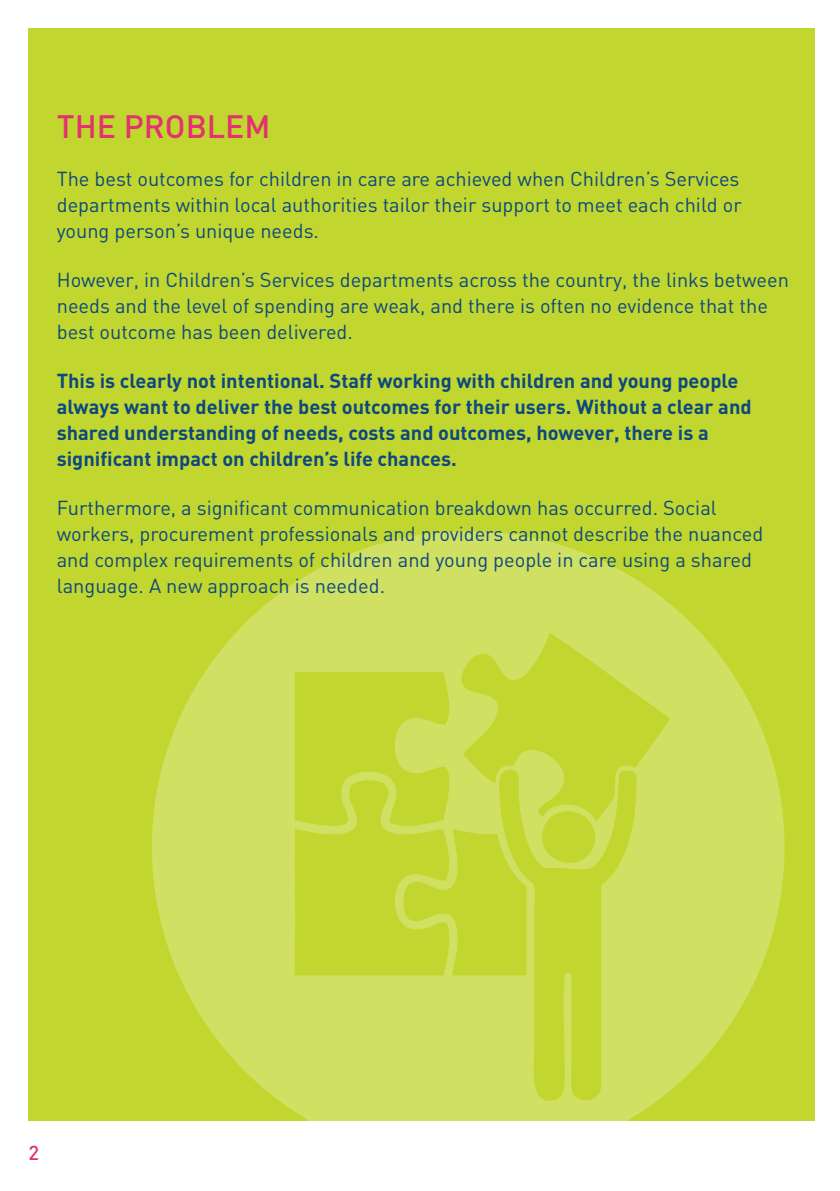
<style>
.page{position:relative;width:840px;height:1191px;background:#fff}
.page>*{position:absolute;margin:0;border:0;box-sizing:border-box;transform-origin:0 0}
.t1{font:500 32px "DIN";color:#e2336e}
.t2{font:20px/26px "DIN";color:#0d487f}
.t3{font:700 20px/26px "DIN";color:#0d487f}
.t4{font:500 20px "DIN";color:#e2336e}
</style>
<div class="page">
<div style="left:28px;top:28px;width:786px;height:1092px;background:#c1d72f"></div>
<div style="left:152px;top:531px;width:632px;height:632px;background:#d0e062;border-radius:50%"></div>
<svg style="left:533px;top:976px;width:69px;height:125px;background:#c3d837"></svg>
<svg style="left:294px;top:633px;width:375px;height:343px"></svg>
<h1 class="t1" style="left:57px;top:115px;width:215px">THE PROBLEM</h1>
<p class="t2" style="left:57px;top:168px;width:686px;text-align:justify">The best outcomes for children in care are achieved when Children’s Services departments within local authorities tailor their support to meet each child or young person’s unique needs.</p>
<p class="t2" style="left:57px;top:269px;width:733px">However, in Children’s Services departments across the country, the links between needs and the level of spending are weak, and there is often no evidence that the best outcome has been delivered.</p>
<p class="t3" style="left:57px;top:370px;width:696px">This is clearly not intentional. Staff working with children and young people always want to deliver the best outcomes for their users. Without a clear and shared understanding of needs, costs and outcomes, however, there is a significant impact on children’s life chances.</p>
<p class="t2" style="left:57px;top:496px;width:707px">Furthermore, a significant communication breakdown has occurred. Social workers, procurement professionals and providers cannot describe the nuanced and complex requirements of children and young people in care using a shared language. A new approach is needed.</p>
<p class="t4" style="left:28px;top:1146px;width:12px">2</p>
</div>
